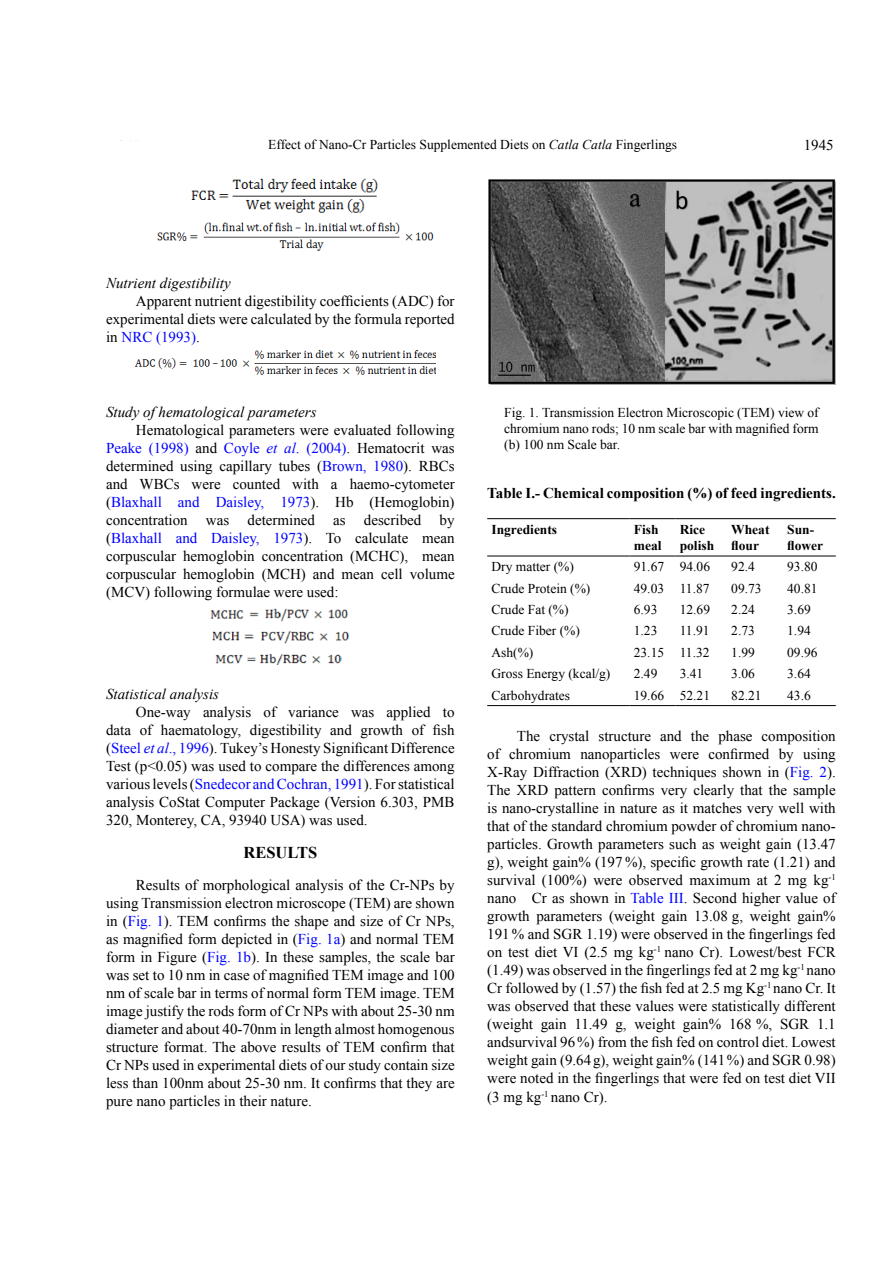
<style>
.page{position:relative;width:893px;height:1263px;background:#fff}
.page>*{position:absolute;margin:0;border:0;box-sizing:border-box;transform-origin:0 0}
.t1{font:700 16.5px "Times New Roman";color:#000}
.t2{font:15px/18px "Times New Roman";color:#000;text-align:justify}
.t3{font:italic 15px "Times New Roman";color:#000}
.t4{font:700 15px "Times New Roman";color:#000}
.t5{font:13.5px/16.2px "Times New Roman";color:#000;text-align:justify}
.t6{font:700 13.5px/16.2px "Times New Roman";color:#000}
.s1{font-style:italic}
.s2{color:#00f}
.s3{font-style:italic;color:#00f}
</style>
<div class="page">
<img style="left:192px;top:179px;width:186px;height:34px">
<img style="left:157px;top:223px;width:276px;height:28px">
<img style="left:136px;top:351px;width:300px;height:24px">
<img style="left:210px;top:608px;width:140px;height:57px">
<img style="left:488px;top:179px;width:348px;height:205px">
<hr style="left:487px;top:705px;width:142px;height:1px;background:#000">
<hr style="left:629px;top:705px;width:46px;height:1px;background:#000">
<hr style="left:675px;top:705px;width:52px;height:1px;background:#000">
<hr style="left:727px;top:705px;width:56px;height:1px;background:#000">
<hr style="left:783px;top:705px;width:53px;height:1px;background:#000">
<hr style="left:487px;top:518px;width:142px;height:1px;background:#000">
<hr style="left:629px;top:518px;width:46px;height:1px;background:#000">
<hr style="left:675px;top:518px;width:52px;height:1px;background:#000">
<hr style="left:727px;top:518px;width:56px;height:1px;background:#000">
<hr style="left:783px;top:518px;width:53px;height:1px;background:#000">
<hr style="left:487px;top:556px;width:142px;height:1px;background:#000">
<hr style="left:629px;top:556px;width:46px;height:1px;background:#000">
<hr style="left:675px;top:556px;width:52px;height:1px;background:#000">
<hr style="left:727px;top:556px;width:56px;height:1px;background:#000">
<hr style="left:783px;top:556px;width:53px;height:1px;background:#000">
<p class="t5" style="left:268px;top:136px;width:410px">Effect of Nano-Cr Particles Supplemented Diets on <span class="s1">Catla Catla</span> Fingerlings</p>
<p class="t2" style="left:804px;top:136px;width:31px">1945</p>
<p class="t3" style="left:106px;top:273px;width:126px">Nutrient digestibility</p>
<p class="t2" style="left:106px;top:292px;width:350px;text-indent:30px">Apparent nutrient digestibility coefficients (ADC) for experimental diets were calculated by the formula reported in <span class="s2">NRC (1993)</span>.</p>
<p class="t3" style="left:106px;top:402px;width:212px">Study of hematological parameters</p>
<p class="t2" style="left:106px;top:421px;width:350px;text-indent:30px">Hematological parameters were evaluated following <span class="s2">Peake (1998)</span> and <span class="s2">Coyle</span> <span class="s3">et al</span><span class="s2">. (2004)</span>. Hematocrit was determined using capillary tubes (<span class="s2">Brown, 1980</span>). RBCs and WBCs were counted with a haemo-cytometer (<span class="s2">Blaxhall and Daisley, 1973</span>). Hb (Hemoglobin) concentration was determined as described by (<span class="s2">Blaxhall and Daisley, 1973</span>). To calculate mean corpuscular hemoglobin concentration (MCHC), mean corpuscular hemoglobin (MCH) and mean cell volume (MCV) following formulae were used:</p>
<p class="t3" style="left:106px;top:684px;width:114px">Statistical analysis</p>
<p class="t2" style="left:106px;top:703px;width:350px;text-indent:30px">One-way analysis of variance was applied to data of haematology, digestibility and growth of fish (<span class="s2">Steel</span> <span class="s3">et al</span><span class="s2">., 1996</span>). Tukey’s Honesty Significant Difference Test (p&lt;0.05) was used to compare the differences among various levels (<span class="s2">Snedecor and Cochran, 1991</span>). For statistical analysis CoStat Computer Package (Version 6.303, PMB 320, Monterey, CA, 93940 USA) was used.</p>
<p class="t1" style="left:244px;top:841px;width:75px">RESULTS</p>
<p class="t2" style="left:106px;top:876px;width:350px;text-indent:30px">Results of morphological analysis of the Cr-NPs by using Transmission electron microscope (TEM) are shown in (<span class="s2">Fig. 1</span>). TEM confirms the shape and size of Cr NPs, as magnified form depicted in (<span class="s2">Fig. 1a</span>) and normal TEM form in Figure (<span class="s2">Fig. 1b</span>). In these samples, the scale bar was set to 10 nm in case of magnified TEM image and 100 nm of scale bar in terms of normal form TEM image. TEM image justify the rods form of Cr NPs with about 25-30 nm diameter and about 40-70nm in length almost homogenous structure format. The above results of TEM confirm that Cr NPs used in experimental diets of our study contain size less than 100nm about 25-30 nm. It confirms that they are pure nano particles in their nature.</p>
<p class="t5" style="left:504px;top:404px;width:316px">Fig. 1. Transmission Electron Microscopic (TEM) view of chromium nano rods; 10 nm scale bar with magnified form (b) 100 nm Scale bar.</p>
<p class="t4" style="left:487px;top:482px;width:350px">Table I.- Chemical composition (%) of feed ingredients.</p>
<p class="t6" style="left:491px;top:521px;width:67px">Ingredients</p>
<p class="t6" style="left:634px;top:521px;width:29px">Fish meal</p>
<p class="t6" style="left:680px;top:521px;width:36px">Rice polish</p>
<p class="t6" style="left:731px;top:521px;width:40px">Wheat flour</p>
<p class="t6" style="left:787px;top:521px;width:37px">Sun&shy;flower</p>
<p class="t5" style="left:491px;top:558px;width:84px">Dry matter (%)</p>
<p class="t5" style="left:634px;top:558px;width:78px">91.67 94.06</p>
<p class="t5" style="left:731px;top:558px;width:25px">92.4</p>
<p class="t5" style="left:787px;top:558px;width:32px">93.80</p>
<p class="t5" style="left:491px;top:580px;width:100px">Crude Protein (%)</p>
<p class="t5" style="left:634px;top:580px;width:77px">49.03 11.87</p>
<p class="t5" style="left:731px;top:580px;width:32px">09.73</p>
<p class="t5" style="left:787px;top:580px;width:32px">40.81</p>
<p class="t5" style="left:491px;top:601px;width:79px">Crude Fat (%)</p>
<p class="t5" style="left:634px;top:601px;width:25px">6.93</p>
<p class="t5" style="left:680px;top:601px;width:32px">12.69</p>
<p class="t5" style="left:731px;top:601px;width:25px">2.24</p>
<p class="t5" style="left:787px;top:601px;width:25px">3.69</p>
<p class="t5" style="left:491px;top:623px;width:90px">Crude Fiber (%)</p>
<p class="t5" style="left:634px;top:623px;width:25px">1.23</p>
<p class="t5" style="left:680px;top:623px;width:31px">11.91</p>
<p class="t5" style="left:731px;top:623px;width:25px">2.73</p>
<p class="t5" style="left:787px;top:623px;width:25px">1.94</p>
<p class="t5" style="left:491px;top:644px;width:43px">Ash(%)</p>
<p class="t5" style="left:634px;top:644px;width:77px">23.15 11.32</p>
<p class="t5" style="left:731px;top:644px;width:25px">1.99</p>
<p class="t5" style="left:787px;top:644px;width:32px">09.96</p>
<p class="t5" style="left:491px;top:665px;width:120px">Gross Energy (kcal/g)</p>
<p class="t5" style="left:634px;top:665px;width:25px">2.49</p>
<p class="t5" style="left:680px;top:665px;width:25px">3.41</p>
<p class="t5" style="left:731px;top:665px;width:25px">3.06</p>
<p class="t5" style="left:787px;top:665px;width:25px">3.64</p>
<p class="t5" style="left:491px;top:687px;width:80px">Carbohydrates</p>
<p class="t5" style="left:634px;top:687px;width:78px">19.66 52.21</p>
<p class="t5" style="left:731px;top:687px;width:32px">82.21</p>
<p class="t5" style="left:787px;top:687px;width:25px">43.6</p>
<p class="t2" style="left:487px;top:726px;width:350px;text-indent:30px">The crystal structure and the phase composition of chromium nanoparticles were confirmed by using X-Ray Diffraction (XRD) techniques shown in (<span class="s2">Fig. 2</span>).<br>The XRD pattern confirms very clearly that the sample is nano-crystalline in nature as it matches very well with that of the standard chromium powder of chromium nano&shy;particles. Growth parameters such as weight gain (13.47 g), weight gain% (197 %), specific growth rate (1.21) and survival (100%) were observed maximum at 2 mg kg<sup>-1 </sup>nano Cr as shown in <span class="s2">Table III</span>. Second higher value of growth parameters (weight gain 13.08 g, weight gain% 191 % and SGR 1.19) were observed in the fingerlings fed on test diet VI (2.5 mg kg<sup>-1</sup> nano Cr). Lowest/best FCR (1.49) was observed in the fingerlings fed at 2 mg kg<sup>-1</sup> nano Cr followed by (1.57) the fish fed at 2.5 mg Kg<sup>-1</sup> nano Cr. It was observed that these values were statistically different (weight gain 11.49 g, weight gain% 168 %, SGR 1.1 andsurvival 96%) from the fish fed on control diet. Lowest weight gain (9.64g), weight gain% (141%) and SGR 0.98) were noted in the fingerlings that were fed on test diet VII (3 mg kg<sup>-1</sup> nano Cr).</p>
</div>
